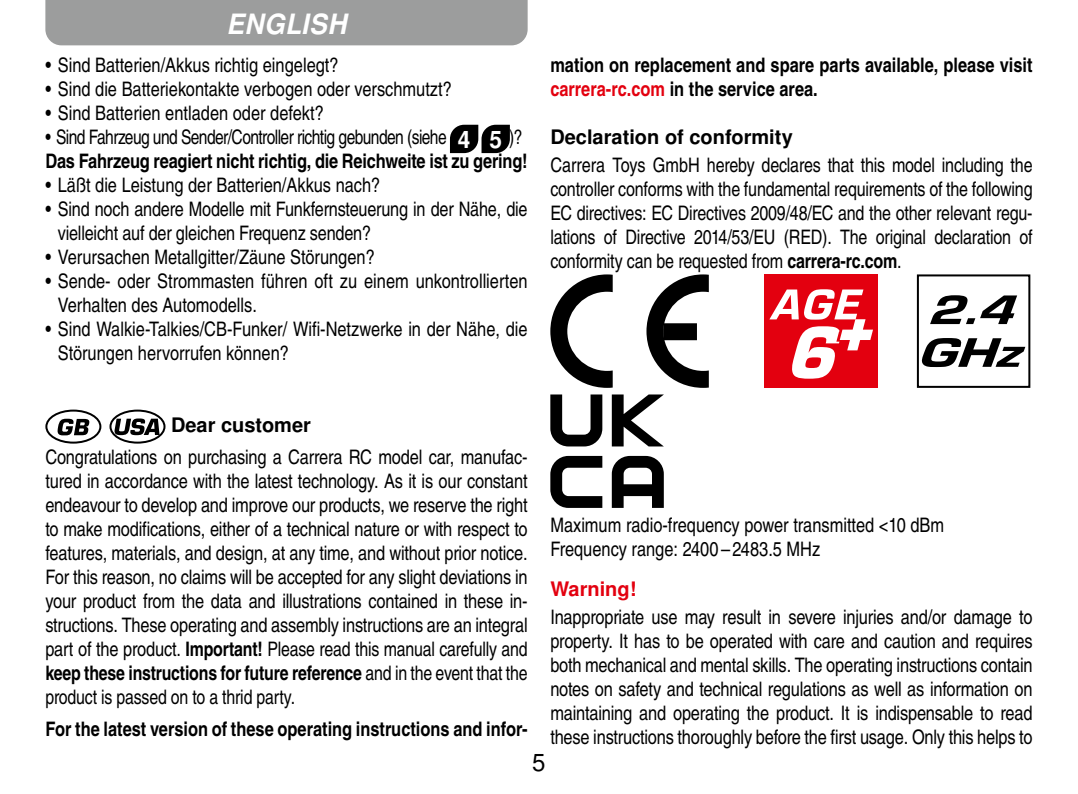
<style>
.page{position:relative;width:1078px;height:794px;background:#fff}
.page>*{position:absolute;margin:0;border:0;box-sizing:border-box;transform-origin:0 0}
.t1{font:italic 700 28px "Nimbus San LOT";letter-spacing:.02em;color:#fff;scale:.94 1}
.t2{font:24px "Nimbus San LOT";color:#000}
.t3{font:20px/24px "Nimbus San LOT Reg Con";letter-spacing:-.005em;color:#000}
.t4{font:20px/24px "Nimbus San LOT Bol Con";color:#000}
.t5{font:20px "Nimbus San LOT Reg Con";letter-spacing:-.03em;color:#000;scale:.95 1}
.t6{font:700 20px "Nimbus San LOT";color:#000}
.t7{font:700 20px "Nimbus San LOT";color:#e3000f}
.s1{font-family:"Nimbus San LOT";font-weight:700;font-size:24px;color:#fff}
.s2{font-family:"Nimbus San LOT Bol Con"}
.s3{font-family:"Nimbus San LOT Reg Con"}
.s4{color:#e3000f}
</style>
<div class="page">
<svg style="left:450px;top:125px;width:59px;height:28px"></svg>
<svg style="left:110px;top:410px;width:54px;height:32px"></svg>
<div style="left:109px;top:409px;width:56px;height:34px;border:2px solid #000;border-radius:50%"></div>
<svg style="left:114px;top:418px;width:45px;height:17px"></svg>
<svg style="left:46px;top:410px;width:54px;height:32px"></svg>
<div style="left:45px;top:409px;width:56px;height:34px;border:2px solid #000;border-radius:50%"></div>
<svg style="left:58px;top:419px;width:31px;height:16px"></svg>
<svg style="left:550px;top:274px;width:62px;height:114px"></svg>
<svg style="left:646px;top:274px;width:62px;height:114px"></svg>
<div style="left:764px;top:274px;width:113px;height:114px;background:#e3000f"></div>
<svg style="left:769px;top:289px;width:103px;height:90px"></svg>
<svg style="left:916px;top:274px;width:115px;height:114px"></svg>
<svg style="left:550px;top:394px;width:52px;height:52px"></svg>
<svg style="left:611px;top:394px;width:52px;height:52px"></svg>
<svg style="left:550px;top:456px;width:52px;height:52px"></svg>
<svg style="left:611px;top:456px;width:52px;height:52px"></svg>
<div style="left:45px;top:0;width:482px;height:45px;background:#9c9d9d"></div>
<h1 class="t1" style="left:226px;top:8px;width:129px">ENGLISH</h1>
<p class="t3" style="left:45px;top:53px;width:295px">• Sind Batterien/Akkus richtig eingelegt?</p>
<p class="t3" style="left:45px;top:77px;width:408px">• Sind die Batteriekontakte verbogen oder verschmutzt?</p>
<p class="t3" style="left:45px;top:101px;width:280px">• Sind Batterien entladen oder defekt?</p>
<p class="t5" style="left:45px;top:125px;width:503px">• Sind Fahrzeug und Sender/Controller richtig gebunden (siehe <span class="s1">4 5</span> )?</p>
<p class="t4" style="left:45px;top:150px;width:483px">Das Fahrzeug reagiert nicht richtig, die Reichweite ist zu gering!</p>
<p class="t3" style="left:45px;top:173px;width:336px">• Läßt die Leistung der Batterien/Akkus nach?</p>
<p class="t3" style="left:58px;top:197px;width:471px;text-indent:-12px">• Sind noch andere Modelle mit Funkfernsteuerung in der Nähe, die vielleicht auf der gleichen Frequenz senden?</p>
<p class="t3" style="left:45px;top:245px;width:331px">• Verursachen Metallgitter/Zäune Störungen?</p>
<p class="t3" style="left:58px;top:269px;width:471px;text-indent:-12px">• Sende- oder Strommasten führen oft zu einem unkontrollierten<br>Verhalten des Automodells.</p>
<p class="t3" style="left:58px;top:317px;width:471px;text-indent:-12px">• Sind Walkie-Talkies/CB-Funker/ Wifi-Netzwerke in der Nähe, die<br>Störungen hervorrufen können?</p>
<p class="t6" style="left:171px;top:413px;width:141px">Dear customer</p>
<p class="t3" style="left:45px;top:445px;width:483px;text-align:justify">Congratulations on purchasing a Carrera RC model car, manufac&shy;tured in accordance with the latest technology. As it is our constant endeavour to develop and improve our products, we reserve the right to make modifications, either of a technical nature or with respect to features, materials, and design, at any time, and without prior notice.<br>For this reason, no claims will be accepted for any slight deviations in your product from the data and illustrations contained in these in&shy;structions. These operating and assembly instructions are an integral part of the product. <span class="s2">Important!</span> Please read this manual carefully and</p>
<p class="t4" style="left:45px;top:662px;width:483px">keep these instructions for future reference <span class="s3">and in the event that the</span></p>
<p class="t3" style="left:45px;top:685px;width:251px">product is passed on to a thrid party.</p>
<p class="t4" style="left:45px;top:718px;width:483px">For the latest version of these operating instructions and infor-</p>
<p class="t4" style="left:550px;top:53px;width:483px">mation on replacement and spare parts available, please visit <span class="s4">carrera-rc.com</span> in the service area.</p>
<p class="t6" style="left:550px;top:125px;width:244px">Declaration of conformity</p>
<p class="t3" style="left:550px;top:153px;width:483px;text-align:justify">Carrera Toys GmbH hereby declares that this model including the controller conforms with the fundamental requirements of the following EC directives: EC Directives 2009/48/EC and the other relevant regu&shy;lations of Directive 2014/53/EU (RED). The original declaration of conformity can be requested from <span class="s2">carrera-rc.com</span>.</p>
<p class="t3" style="left:550px;top:513px;width:395px">Maximum radio-frequency power transmitted &lt;10 dBm<br>Frequency range: 2400 – 2483.5 MHz</p>
<p class="t7" style="left:550px;top:577px;width:88px">Warning!</p>
<p class="t3" style="left:550px;top:605px;width:483px;text-align:justify">Inappropriate use may result in severe injuries and/or damage to property. It has to be operated with care and caution and requires both mechanical and mental skills. The operating instructions contain notes on safety and technical regulations as well as information on maintaining and operating the product. It is indispensable to read these instructions thoroughly before the first usage. Only this helps to</p>
<p class="t2" style="left:532px;top:748px;width:15px">5</p>
</div>
